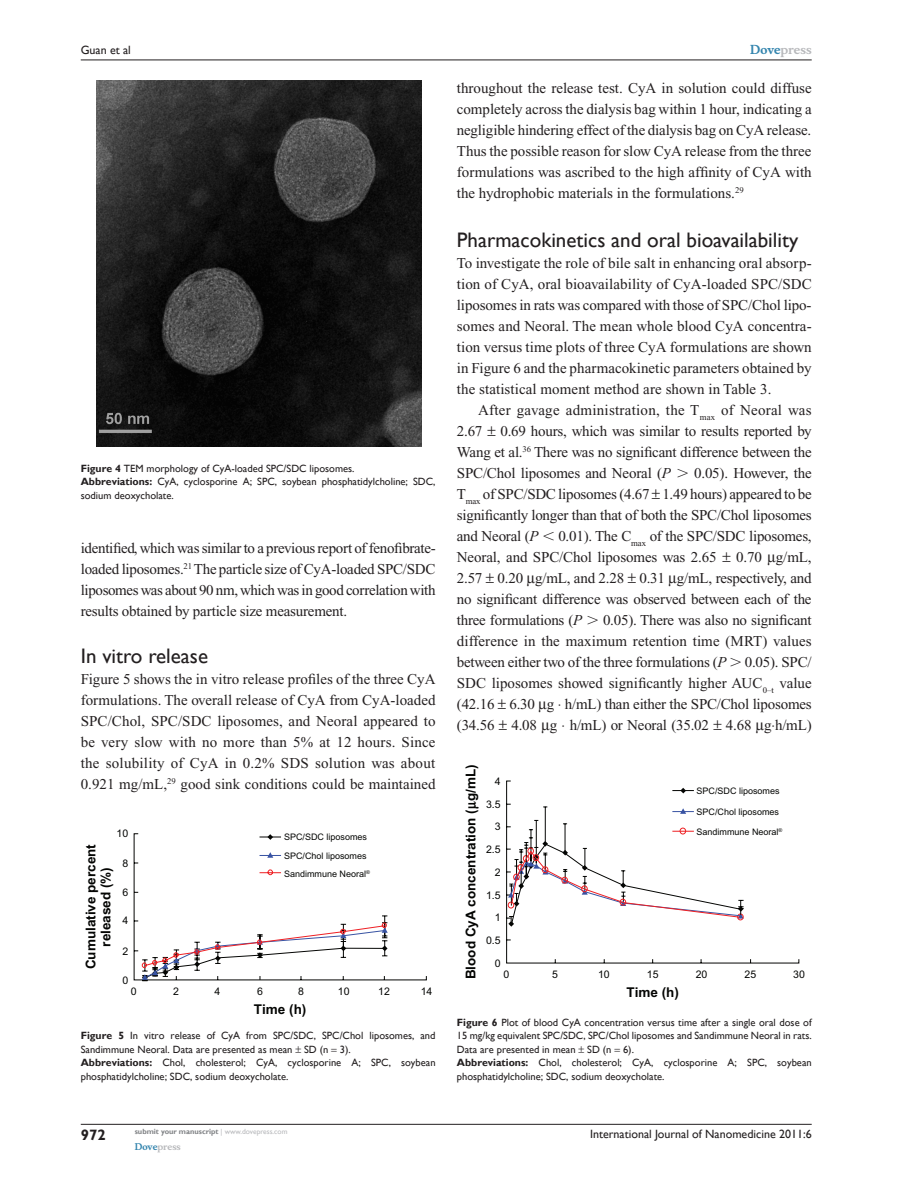
<style>
.page{position:relative;width:918px;height:1188px;background:#fff}
.page>*{position:absolute;margin:0;border:0;box-sizing:border-box;transform-origin:0 0}
.t1{font:21px "Gill Sans";color:#231f20}
.t2{font:15px/21px "Times New Roman";letter-spacing:-.01em;color:#231f20;text-align:justify}
.t3{font:700 15px "Gill Sans";color:#231f20}
.t4{font:700 13.5px/15px "Arial";color:#040503;text-align:center}
.t5{font:12px "Gill Sans";color:#231f20}
.t6{font:700 12px "Musee";color:#b8b9bc}
.t7{font:10.5px/13.5px "Gill Sans";color:#231f20}
.t8{font:10.5px "Arial";color:#040503}
.t9{font:9px/19px "Arial";color:#040503}
.t10{font:700 9px "Musee";color:#b8b9bc}
.t11{font:700 7.5px "Gill Sans";color:#808285}
.s1{font-weight:700}
.s2{font-weight:400;color:#b8b9bc}
.s3{color:#3485ae}
.s4{font-style:italic}
.s5{font-family:"Mathematical Pi One"}
</style>
<div class="page">
<hr style="left:81px;top:1124px;width:731px;height:1px;background:#231f20">
<hr style="left:81px;top:60px;width:731px;height:1px;background:#231f20">
<img style="left:96px;top:81px;width:325px;height:365px">
<svg style="left:133px;top:833px;width:294px;height:148px"></svg>
<svg style="left:506px;top:780px;width:294px;height:184px"></svg>
<svg style="left:672px;top:788px;width:22px;height:5px"></svg>
<svg style="left:672px;top:808px;width:22px;height:6px"></svg>
<hr style="left:545px;top:807px;width:1px;height:35px;background:#040503">
<svg style="left:507px;top:820px;width:237px;height:107px"></svg>
<p class="t5" style="left:81px;top:43px;width:52px">Guan et al</p>
<p class="t7" style="left:81px;top:462px;width:356px"><span class="s1">Figure 4</span> TEM morphology of CyA-loaded SPC/SDC liposomes.<br><span class="s1">Abbreviations:</span> CyA, cyclosporine A; SPC, soybean phosphatidylcholine; SDC, sodium deoxycholate.</p>
<p class="t2" style="left:81px;top:538px;width:357px">identified, which was similar to a previous report of fenofibrate&shy;loaded liposomes.<sup>21</sup> The particle size of CyA-loaded SPC/SDC liposomes was about 90 nm, which was in good correlation with results obtained by particle size measurement.</p>
<h1 class="t1" style="left:81px;top:643px;width:129px">In vitro release</h1>
<p class="t2" style="left:81px;top:668px;width:356px">Figure 5 shows the in vitro release profiles of the three CyA formulations. The overall release of CyA from CyA-loaded SPC/Chol, SPC/SDC liposomes, and Neoral appeared to be very slow with no more than 5% at 12 hours. Since the solubility of CyA in 0.2% SDS solution was about 0.921 mg/mL,<sup>29</sup> good sink conditions could be maintained</p>
<p class="t8" style="left:117px;top:827px;width:13px">10</p>
<p class="t4" style="left:83px;top:969px;width:127px;rotate:-90deg">Cumulative percent released (%)</p>
<p class="t8" style="left:122px;top:857px;width:7px">8</p>
<p class="t8" style="left:122px;top:887px;width:7px">6</p>
<p class="t8" style="left:122px;top:915px;width:7px">4</p>
<p class="t8" style="left:122px;top:945px;width:7px">2</p>
<p class="t8" style="left:122px;top:974px;width:7px">0</p>
<p class="t9" style="left:284px;top:828px;width:85px">SPC/SDC liposomes<br>SPC/Chol liposomes</p>
<p class="t9" style="left:284px;top:864px;width:87px">Sandimmune Neoral<sup>®</sup></p>
<p class="t8" style="left:131px;top:985px;width:7px">0</p>
<p class="t8" style="left:173px;top:985px;width:7px">2</p>
<p class="t8" style="left:215px;top:985px;width:7px">4</p>
<p class="t8" style="left:298px;top:985px;width:7px">8</p>
<p class="t8" style="left:257px;top:985px;width:7px">6</p>
<p class="t4" style="left:254px;top:1002px;width:54px">Time (h)</p>
<p class="t8" style="left:338px;top:985px;width:13px">10</p>
<p class="t8" style="left:378px;top:985px;width:13px">12</p>
<p class="t8" style="left:421px;top:985px;width:13px">14</p>
<p class="t7" style="left:81px;top:1029px;width:356px"><span class="s1">Figure 5</span> In vitro release of CyA from SPC/SDC, SPC/Chol liposomes, and Sandimmune Neoral. Data are presented as mean SD (n 3).<br><span class="s1">Abbreviations:</span> Chol, cholesterol; CyA, cyclosporine A; SPC, soybean phosphatidylcholine; SDC, sodium deoxycholate.</p>
<p class="t3" style="left:81px;top:1126px;width:26px">972</p>
<p class="t11" style="left:135px;top:1127px;width:154px">submit your manuscript <span class="s2">| www.dovepress.com</span></p>
<p class="t10" style="left:135px;top:1141px;width:48px"><span class="s3">Dove</span>press</p>
<p class="t6" style="left:750px;top:43px;width:63px"><span class="s3">Dove</span>press</p>
<p class="t2" style="left:457px;top:77px;width:356px">throughout the release test. CyA in solution could diffuse completely across the dialysis bag within 1 hour, indicating a negligible hindering effect of the dialysis bag on CyA release.<br>Thus the possible reason for slow CyA release from the three formulations was ascribed to the high affinity of CyA with the hydrophobic materials in the formulations.<sup>29</sup></p>
<h1 class="t1" style="left:457px;top:228px;width:343px">Pharmacokinetics and oral bioavailability</h1>
<p class="t2" style="left:457px;top:253px;width:356px">To investigate the role of bile salt in enhancing oral absorp&shy;tion of CyA, oral bioavailability of CyA-loaded SPC/SDC liposomes in rats was compared with those of SPC/Chol lipo&shy;somes and Neoral. The mean whole blood CyA concentra&shy;tion versus time plots of three CyA formulations are shown in Figure 6 and the pharmacokinetic parameters obtained by the statistical moment method are shown in Table 3.</p>
<p class="t2" style="left:457px;top:400px;width:356px;text-indent:21px">After gavage administration, the T<sub>max</sub> of Neoral was 2.67 0.69 hours, which was similar to results reported by Wang et al.<sup>36</sup> There was no significant difference between the SPC/Chol liposomes and Neoral (<span class="s4">P</span> <span class="s5">.</span> 0.05). However, the T<sub>max</sub> of SPC/SDC liposomes (4.67 1.49 hours) appeared to be significantly longer than that of both the SPC/Chol liposomes and Neoral (<span class="s4">P</span> <span class="s5">,</span> 0.01). The C<sub>max</sub> of the SPC/SDC liposomes, Neoral, and SPC/Chol liposomes was 2.65</p>
<p class="t2" style="left:457px;top:547px;width:356px;text-indent:279px">0.70 g/mL, 2.57 0.20 g/mL, and 2.28 0.31 g/mL, respectively, and no significant difference was observed between each of the three formulations (<span class="s4">P</span> <span class="s5">.</span> 0.05). There was also no significant difference in the maximum retention time (MRT) values between either two of the three formulations (<span class="s4">P</span> <span class="s5">.</span> 0.05). SPC/ SDC liposomes showed significantly higher AUC<sub>0–t</sub> value (42.16 6.30 g ⋅ h/mL) than either the SPC/Chol liposomes (34.56 4.08 g ⋅ h/mL) or Neoral (35.02 4.68 g⋅h/mL)</p>
<p class="t4" style="left:463px;top:979px;width:216px;rotate:-90deg">Blood CyA concentration ( g/mL)</p>
<p class="t8" style="left:495px;top:775px;width:7px">4</p>
<p class="t8" style="left:486px;top:798px;width:16px">3.5</p>
<p class="t8" style="left:495px;top:821px;width:7px">3</p>
<p class="t8" style="left:486px;top:843px;width:16px">2.5</p>
<p class="t8" style="left:495px;top:866px;width:7px">2</p>
<p class="t8" style="left:486px;top:889px;width:16px">1.5</p>
<p class="t8" style="left:495px;top:912px;width:7px">1</p>
<p class="t8" style="left:486px;top:934px;width:16px">0.5</p>
<p class="t8" style="left:495px;top:957px;width:7px">0</p>
<p class="t8" style="left:503px;top:968px;width:7px">0</p>
<p class="t8" style="left:552px;top:968px;width:7px">5</p>
<p class="t8" style="left:598px;top:968px;width:13px">10</p>
<p class="t8" style="left:647px;top:968px;width:13px">15</p>
<p class="t4" style="left:627px;top:985px;width:54px">Time (h)</p>
<p class="t9" style="left:697px;top:781px;width:85px">SPC/SDC liposomes</p>
<p class="t9" style="left:697px;top:802px;width:84px">SPC/Chol liposomes</p>
<p class="t9" style="left:697px;top:822px;width:87px">Sandimmune Neoral<sup>®</sup></p>
<p class="t8" style="left:696px;top:968px;width:13px">20</p>
<p class="t8" style="left:745px;top:968px;width:13px">25</p>
<p class="t8" style="left:793px;top:968px;width:13px">30</p>
<p class="t7" style="left:457px;top:1015px;width:356px"><span class="s1">Figure 6</span> Plot of blood CyA concentration versus time after a single oral dose of 15 mg/kg equivalent SPC/SDC, SPC/Chol liposomes and Sandimmune Neoral in rats.<br>Data are presented in mean S D (n 6).<br><span class="s1">Abbreviations:</span> Chol, cholesterol; CyA, cyclosporine A; SPC, soybean phosphatidylcholine; SDC, sodium deoxycholate.</p>
<p class="t5" style="left:590px;top:1127px;width:223px">International Journal of Nanomedicine 2011:6</p>
</div>
